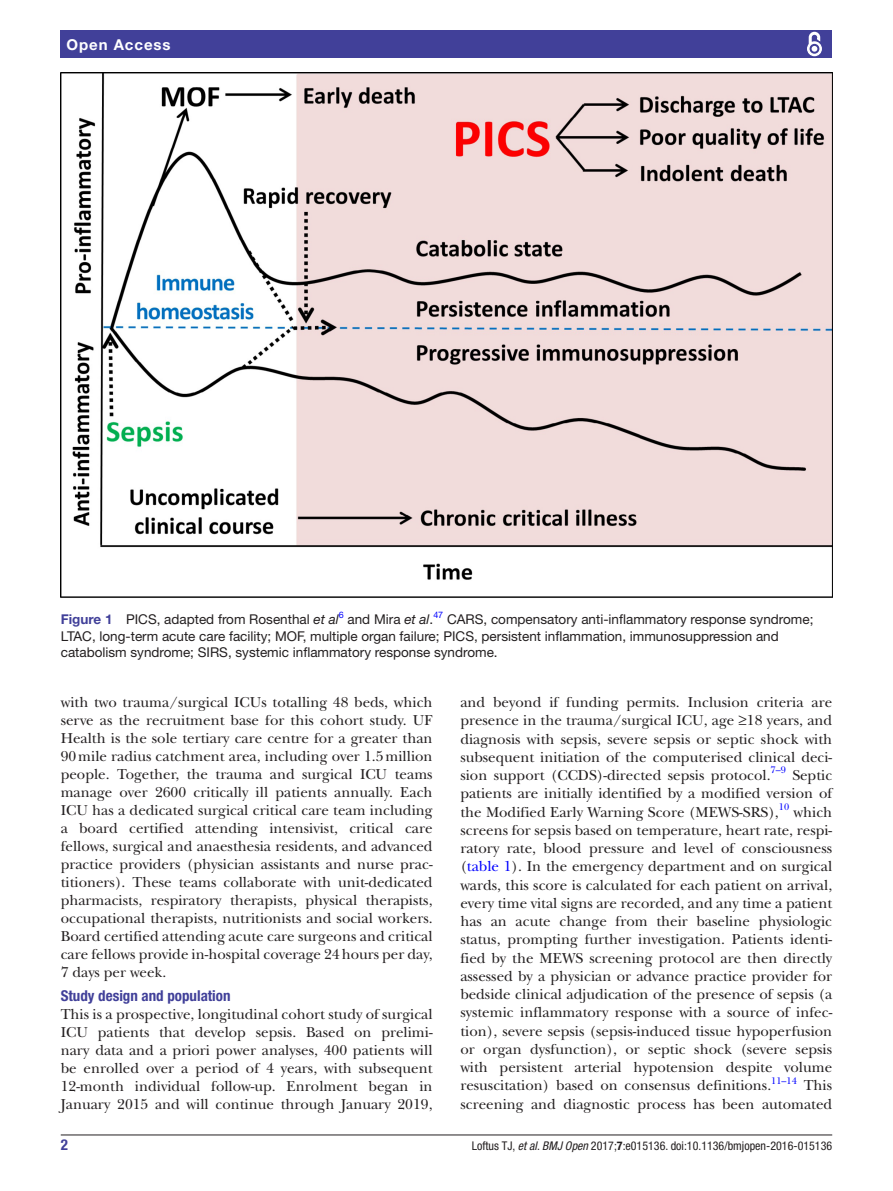
<style>
.page{position:relative;width:893px;height:1191px;background:#fff}
.page>*{position:absolute;margin:0;border:0;box-sizing:border-box;transform-origin:0 0}
.t1{font:15px/18.3px "New Baskerville";color:#231f20;text-align:justify}
.t2{font:700 condensed 15px "Helvetica Neue LT Std";color:#414099}
.t3{font:700 15px "Helvetica Neue LT Std";letter-spacing:.065em;color:#fff}
.t4{font:13.5px/16.2px "Helvetica Neue LT Std";color:#231f20}
.t5{font:condensed 12px "Helvetica Neue LT Std";color:#231f20}
.t6{font:9.9px "New Baskerville";color:#00f}
.t7{font:9px "Helvetica Neue LT Std";color:#00f}
.s1{font-weight:700;color:#414099}
.s2{font-style:italic}
.s3{color:#00f}
.s4{font-weight:700}
</style>
<div class="page">
<hr style="left:61px;top:1134px;width:771px;height:1px;background:#231f20">
<div style="left:61px;top:31px;width:771px;height:27px;background:#414099"></div>
<svg style="left:807px;top:31px;width:15px;height:26px"></svg>
<img style="left:61px;top:73px;width:771px;height:525px">
<p class="t3" style="left:66px;top:35px;width:106px">Open Access</p>
<p class="t4" style="left:61px;top:611px;width:280px"><span class="s1">Figure 1</span> PICS, adapted from Rosenthal <span class="s2">et al</span></p>
<p class="t7" style="left:339px;top:610px;width:6px">6</p>
<p class="t4" style="left:348px;top:611px;width:87px">and Mira <span class="s2">et al</span>.</p>
<p class="t7" style="left:433px;top:610px;width:11px">47</p>
<p class="t4" style="left:61px;top:611px;width:754px;text-indent:386px">CARS, compensatory anti-inflammatory response syndrome;<br>LTAC, long-term acute care facility; MOF, multiple organ failure; PICS, persistent inflammation, immunosuppression and catabolism syndrome; SIRS, systemic inflammatory response syndrome.</p>
<p class="t1" style="left:61px;top:693px;width:373px">with two trauma/surgical ICUs totalling 48 beds, which serve as the recruitment base for this cohort study. UF Health is the sole tertiary care centre for a greater than 90mile radius catchment area, including over 1.5million people. Together, the trauma and surgical ICU teams manage over 2600 critically ill patients annually. Each ICU has a dedicated surgical critical care team including a board certified attending intensivist, critical care fellows, surgical and anaesthesia residents, and advanced practice providers (physician assistants and nurse prac&shy;titioners). These teams collaborate with unit-dedicated pharmacists, respiratory therapists, physical therapists, occupational therapists, nutritionists and social workers.<br>Board certified attending acute care surgeons and critical care fellows provide in-hospital coverage 24hours per day, 7 days per week.</p>
<p class="t2" style="left:61px;top:987px;width:171px">Study design and population</p>
<p class="t1" style="left:61px;top:1005px;width:373px">This is a prospective, longitudinal cohort study of surgical ICU patients that develop sepsis. Based on prelimi&shy;nary data and a priori power analyses, 400 patients will be enrolled over a period of 4 years, with subsequent 12-month individual follow-up. Enrolment began in January 2015 and will continue through January 2019,</p>
<p class="t1" style="left:460px;top:693px;width:373px">and beyond if funding permits. Inclusion criteria are presence in the trauma/surgical ICU, age ≥18 years, and diagnosis with sepsis, severe sepsis or septic shock with subsequent initiation of the computerised clinical deci&shy;sion support (CCDS)-directed sepsis protocol.</p>
<p class="t6" style="left:771px;top:764px;width:17px">7–9</p>
<p class="t1" style="left:460px;top:766px;width:373px;text-indent:332px">Septic patients are initially identified by a modified version of the Modified Early Warning Score (MEWS-SRS),</p>
<p class="t6" style="left:779px;top:801px;width:12px">10</p>
<p class="t1" style="left:460px;top:802px;width:373px;text-indent:333px">which screens for sepsis based on temperature, heart rate, respi&shy;ratory rate, blood pressure and level of consciousness (<span class="s3">table 1</span>). In the emergency department and on surgical wards, this score is calculated for each patient on arrival, every time vital signs are recorded, and any time a patient has an acute change from their baseline physiologic status, prompting further investigation. Patients identi&shy;fied by the MEWS screening protocol are then directly assessed by a physician or advance practice provider for bedside clinical adjudication of the presence of sepsis (a systemic inflammatory response with a source of infec&shy;tion), severe sepsis (sepsis-induced tissue hypoperfusion or organ dysfunction), or septic shock (severe sepsis with persistent arterial hypotension despite volume resuscitation) based on consensus definitions.<sup>11–14</sup></p>
<p class="t1" style="left:460px;top:1076px;width:373px;text-align:right">This<br>screening and diagnostic process has been automated</p>
<p class="t2" style="left:61px;top:1135px;width:9px">2</p>
<p class="t5" style="left:472px;top:1138px;width:362px">Loftus TJ, <span class="s2">et al</span>. <span class="s2">BMJ Open</span> 2017;<span class="s4">7</span>:e015136. doi:10.1136/bmjopen-2016-015136</p>
</div>
